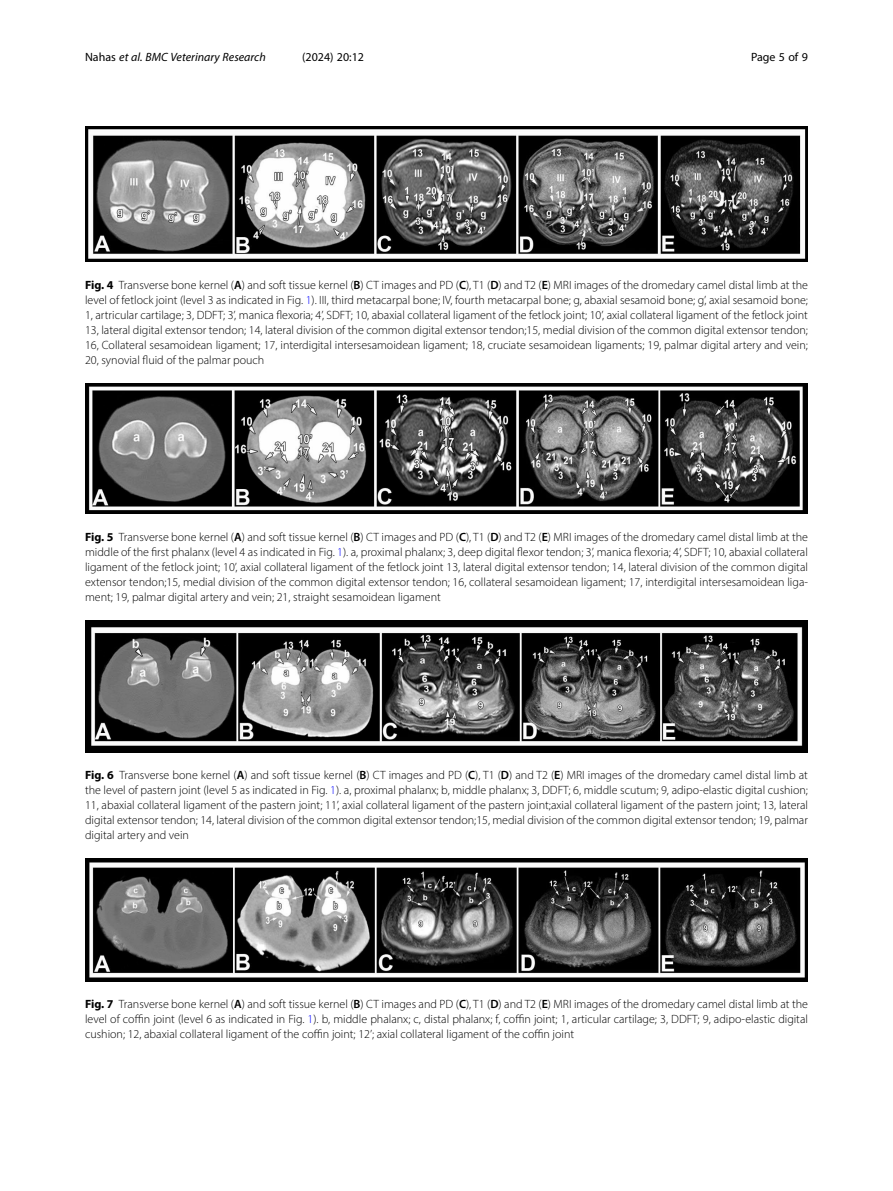
<style>
.page{position:relative;width:893px;height:1191px;background:#fff}
.page>*{position:absolute;margin:0;border:0;box-sizing:border-box;transform-origin:0 0}
.Figure_Caption{font:300 12px/15px "Myriad Pro";color:#000;text-align:justify}
.t1{font:italic 12px "Myriad Pro";color:#000}
.t2{font:12px "Myriad Pro";color:#000}
.s1{font-style:normal}
.s2{font-weight:700}
.s3{font-weight:600}
.s4{color:#00f}
</style>
<div class="page">
<img style="left:85px;top:858px;width:723px;height:123px">
<img style="left:85px;top:620px;width:723px;height:132px">
<img style="left:85px;top:383px;width:723px;height:131px">
<img style="left:85px;top:126px;width:723px;height:136px">
<p class="t1" style="left:85px;top:50px;width:182px"><span class="s1">Nahas</span> et al. BMC Veterinary Research</p>
<p class="t2" style="left:302px;top:50px;width:63px">(2024) 20:12</p>
<p class="t2" style="left:751px;top:50px;width:58px">Page 5 of 9</p>
<p class="Figure_Caption" style="left:85px;top:277px;width:724px"><span class="s2">Fig. 4</span> Transverse bone kernel (<span class="s3">A</span>) and soft tissue kernel (<span class="s3">B</span>) CT images and PD (<span class="s3">C</span>), T1 (<span class="s3">D</span>) and T2 (<span class="s3">E</span>) MRI images of the dromedary camel distal limb at the level of fetlock joint (level 3 as indicated in Fig. <span class="s4">1</span>). III, third metacarpal bone; IV, fourth metacarpal bone; g, abaxial sesamoid bone; g’, axial sesamoid bone; 1, artricular cartilage; 3, DDFT; 3’, manica flexoria; 4’, SDFT; 10, abaxial collateral ligament of the fetlock joint; 10’, axial collateral ligament of the fetlock joint 13, lateral digital extensor tendon; 14, lateral division of the common digital extensor tendon;15, medial division of the common digital extensor tendon; 16, Collateral sesamoidean ligament; 17, interdigital intersesamoidean ligament; 18, cruciate sesamoidean ligaments; 19, palmar digital artery and vein; 20, synovial fluid of the palmar pouch</p>
<p class="Figure_Caption" style="left:85px;top:529px;width:724px"><span class="s2">Fig. 5</span> Transverse bone kernel (<span class="s3">A</span>) and soft tissue kernel (<span class="s3">B</span>) CT images and PD (<span class="s3">C</span>), T1 (<span class="s3">D</span>) and T2 (<span class="s3">E</span>) MRI images of the dromedary camel distal limb at the middle of the first phalanx (level 4 as indicated in Fig. <span class="s4">1</span>). a, proximal phalanx; 3, deep digital flexor tendon; 3’, manica flexoria; 4’, SDFT; 10, abaxial collateral ligament of the fetlock joint; 10’, axial collateral ligament of the fetlock joint 13, lateral digital extensor tendon; 14, lateral division of the common digital extensor tendon;15, medial division of the common digital extensor tendon; 16, collateral sesamoidean ligament; 17, interdigital intersesamoidean liga&shy;ment; 19, palmar digital artery and vein; 21, straight sesamoidean ligament</p>
<p class="Figure_Caption" style="left:85px;top:767px;width:724px"><span class="s2">Fig. 6</span> Transverse bone kernel (<span class="s3">A</span>) and soft tissue kernel (<span class="s3">B</span>) CT images and PD (<span class="s3">C</span>), T1 (<span class="s3">D</span>) and T2 (<span class="s3">E</span>) MRI images of the dromedary camel distal limb at the level of pastern joint (level 5 as indicated in Fig. <span class="s4">1</span>). a, proximal phalanx; b, middle phalanx; 3, DDFT; 6, middle scutum; 9, adipo-elastic digital cushion; 11, abaxial collateral ligament of the pastern joint; 11’, axial collateral ligament of the pastern joint;axial collateral ligament of the pastern joint; 13, lateral digital extensor tendon; 14, lateral division of the common digital extensor tendon;15, medial division of the common digital extensor tendon; 19, palmar digital artery and vein</p>
<p class="Figure_Caption" style="left:85px;top:996px;width:724px"><span class="s2">Fig. 7</span> Transverse bone kernel (<span class="s3">A</span>) and soft tissue kernel (<span class="s3">B</span>) CT images and PD (<span class="s3">C</span>), T1 (<span class="s3">D</span>) and T2 (<span class="s3">E</span>) MRI images of the dromedary camel distal limb at the level of coffin joint (level 6 as indicated in Fig. <span class="s4">1</span>). b, middle phalanx; c, distal phalanx; f, coffin joint; 1, articular cartilage; 3, DDFT; 9, adipo-elastic digital cushion; 12, abaxial collateral ligament of the coffin joint; 12’; axial collateral ligament of the coffin joint</p>
</div>
